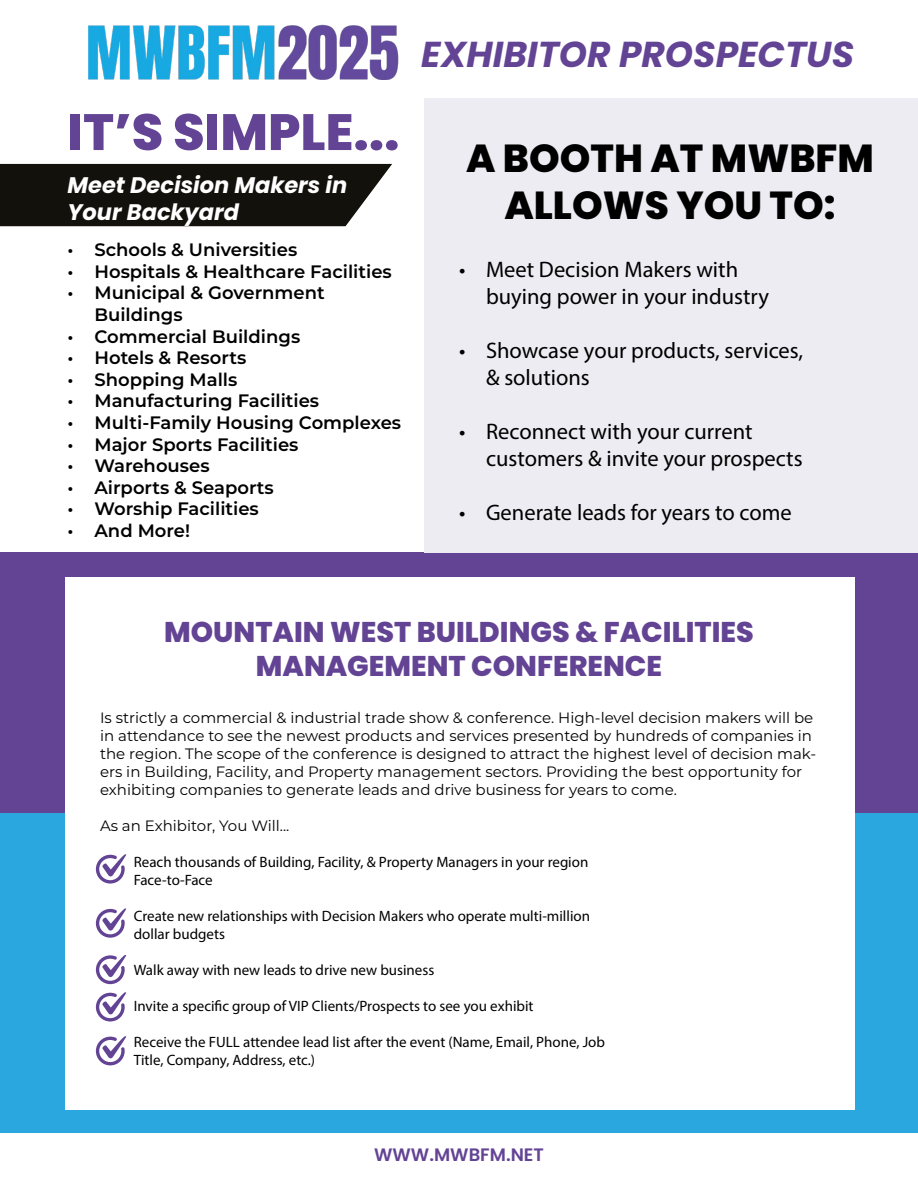
<style>
.page{position:relative;width:918px;height:1188px;background:#fff}
.page>*{position:absolute;margin:0;border:0;box-sizing:border-box;transform-origin:0 0}
.t1{font:800 51px "Poppins";color:#634394}
.t2{font:800 39px/46.8px "Poppins";color:#000;text-align:center}
.t3{font:italic 700 36px "Poppins";color:#634394}
.t4{font:800 28.5px/34.2px "Poppins";color:#634394;text-align:center}
.t5{font:22.5px/27px "Myriad Pro";color:#000}
.t6{font:italic 700 22.5px/27px "Poppins";color:#fff}
.t7{font:600 18px/21.6px "Montserrat";color:#000}
.t8{font:600 18px "Poppins";color:#634394}
.t9{font:15px/18px "Montserrat";color:#000}
.t10{font:15px/18px "Myriad Pro";color:#000}
</style>
<div class="page">
<img style="left:88px;top:25px;width:311px;height:54px">
<div style="left:0;top:164px;width:392px;height:62px;background:#12110c"></div>
<div style="left:0;top:552px;width:918px;height:581px;background:#634394"></div>
<div style="left:0;top:813px;width:918px;height:320px;background:#2aa7df"></div>
<div style="left:65px;top:577px;width:790px;height:532px;background:#fff"></div>
<svg style="left:96px;top:854px;width:31px;height:30px"></svg>
<svg style="left:96px;top:908px;width:31px;height:30px"></svg>
<svg style="left:96px;top:955px;width:31px;height:29px"></svg>
<svg style="left:96px;top:992px;width:31px;height:30px"></svg>
<svg style="left:96px;top:1036px;width:31px;height:30px"></svg>
<div style="left:424px;top:99px;width:494px;height:454px;background:#ececf2"></div>
<h1 class="t1" style="left:68px;top:103px;width:334px">IT’S SIMPLE...</h1>
<h3 class="t6" style="left:68px;top:172px;width:281px">Meet Decision Makers in<br>Your Backyard</h3>
<p class="t7" style="left:68px;top:238px;width:231px">• Schools &amp; Universities</p>
<p class="t7" style="left:68px;top:260px;width:326px">• Hospitals &amp; Healthcare Facilities</p>
<p class="t7" style="left:94px;top:281px;width:232px;text-indent:-27px">• Municipal &amp; Government<br>Buildings</p>
<p class="t7" style="left:68px;top:325px;width:234px">• Commercial Buildings</p>
<p class="t7" style="left:68px;top:346px;width:180px">• Hotels &amp; Resorts</p>
<p class="t7" style="left:68px;top:368px;width:171px">• Shopping Malls</p>
<p class="t7" style="left:68px;top:389px;width:253px">• Manufacturing Facilities</p>
<p class="t7" style="left:68px;top:411px;width:335px">• Multi-Family Housing Complexes</p>
<p class="t7" style="left:68px;top:433px;width:233px">• Major Sports Facilities</p>
<p class="t7" style="left:68px;top:454px;width:144px">• Warehouses</p>
<p class="t7" style="left:68px;top:476px;width:208px">• Airports &amp; Seaports</p>
<p class="t7" style="left:68px;top:497px;width:193px">• Worship Facilities</p>
<p class="t7" style="left:68px;top:519px;width:124px">• And More!</p>
<h3 class="t3" style="left:421px;top:33px;width:434px">EXHIBITOR PROSPECTUS</h3>
<h2 class="t2" style="left:466px;top:135px;width:409px">A BOOTH AT MWBFM<br>ALLOWS YOU TO:</h2>
<h3 class="t5" style="left:486px;top:255px;width:285px;text-indent:-27px">• Meet Decision Makers with buying power in your industry</h3>
<h3 class="t5" style="left:486px;top:336px;width:319px;text-indent:-27px">• Showcase your products, services, &amp; solutions</h3>
<h3 class="t5" style="left:486px;top:417px;width:318px;text-indent:-27px">• Reconnect with your current customers &amp; invite your prospects</h3>
<h3 class="t5" style="left:459px;top:498px;width:334px">• Generate leads for years to come</h3>
<h3 class="t4" style="left:164px;top:615px;width:591px">MOUNTAIN WEST BUILDINGS &amp; FACILITIES<br>MANAGEMENT CONFERENCE</h3>
<p class="t9" style="left:100px;top:709px;width:718px">Is strictly a commercial &amp; industrial trade show &amp; conference. High-level decision makers will be in attendance to see the newest products and services presented by hundreds of companies in the region. The scope of the conference is designed to attract the highest level of decision mak&shy;ers in Building, Facility, and Property management sectors. Providing the best opportunity for exhibiting companies to generate leads and drive business for years to come.</p>
<p class="t9" style="left:100px;top:817px;width:191px">As an Exhibitor, You Will...</p>
<p class="t10" style="left:134px;top:853px;width:456px">Reach thousands of Building, Facility, &amp; Property Managers in your region<br>Face-to-Face</p>
<p class="t10" style="left:134px;top:907px;width:458px">Create new relationships with Decision Makers who operate multi-million dollar budgets</p>
<p class="t10" style="left:134px;top:961px;width:302px">Walk away with new leads to drive new business</p>
<p class="t10" style="left:134px;top:997px;width:401px">Invite a specific group of VIP Clients/Prospects to see you exhibit</p>
<p class="t10" style="left:134px;top:1033px;width:473px">Receive the FULL attendee lead list after the event (Name, Email, Phone, Job<br>Title, Company, Address, etc.)</p>
<p class="t8" style="left:374px;top:1144px;width:171px">WWW.MWBFM.NET</p>
</div>
